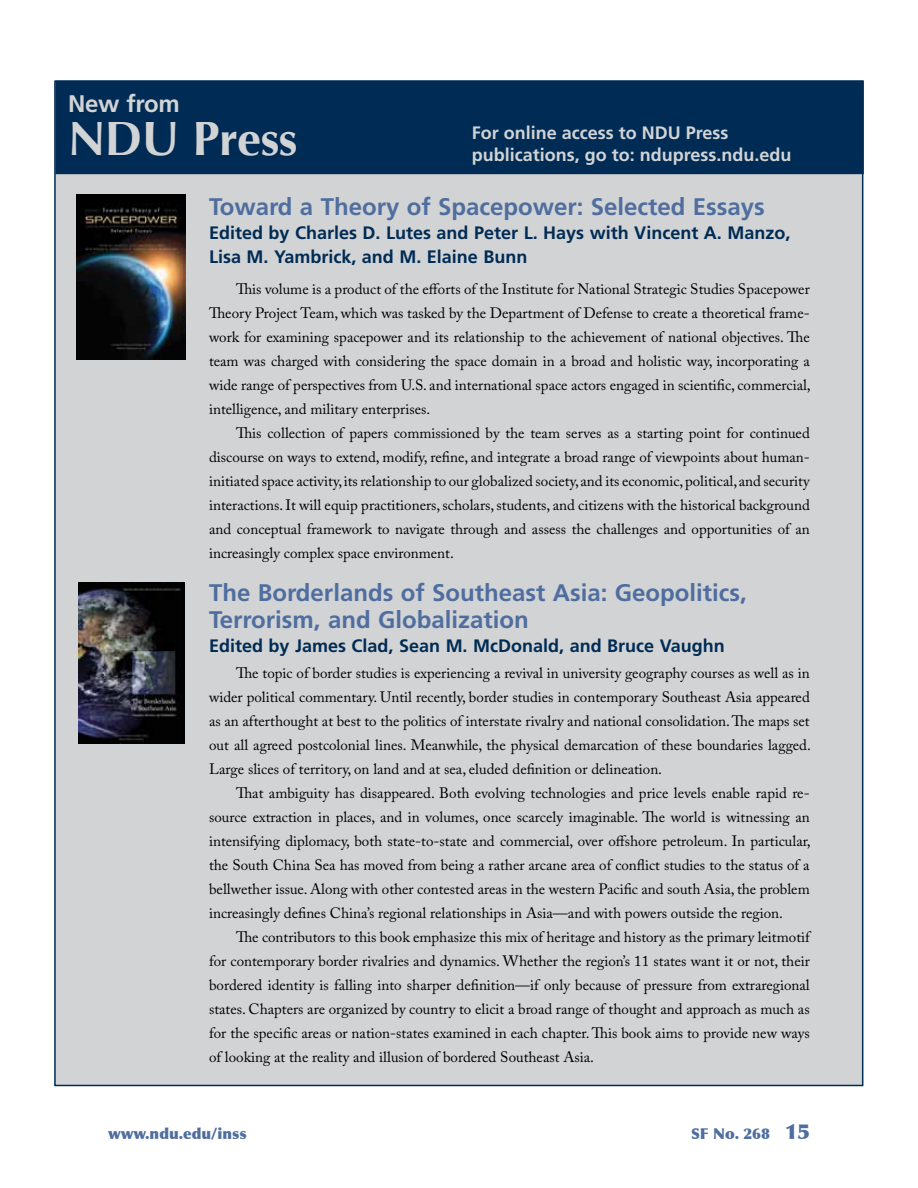
<style>
.page{position:relative;width:918px;height:1188px;background:#fff}
.page>*{position:absolute;margin:0;border:0;box-sizing:border-box;transform-origin:0 0}
.t1{font:700 48px "Optima";letter-spacing:-.01em;color:#d1d3d4}
.t2{font:700 24px/27px "Frutiger LT Std";color:#4f6e9f}
.t3{font:700 24px "Frutiger LT Std";color:#d1d3d4}
.t4{font:700 18px/24px "Frutiger LT Std";color:#002b54}
.t5{font:700 18px/21.6px "Frutiger LT Std";color:#d1d3d4}
.t6{font:15px/24px "Adobe Caslon Pro";color:#000;text-align:justify}
.t7{font:900 15px "Optima";color:#4f6e9f}
.s1{font-size:21px}
</style>
<div class="page">
<div style="left:54px;top:80px;width:809px;height:1006px;background:#d1d3d4;border:2px solid #002b54"></div>
<img style="left:78px;top:583px;width:107px;height:161px">
<img style="left:76px;top:195px;width:110px;height:164px">
<div style="left:55px;top:80px;width:809px;height:94px;background:#002b54;border:2px solid #002b54"></div>
<h2 class="t3" style="left:68px;top:90px;width:113px">New from</h2>
<h1 class="t1" style="left:68px;top:111px;width:231px">NDU Press</h1>
<p class="t5" style="left:472px;top:122px;width:321px">For online access to NDU Press publications, go to: ndupress.ndu.edu</p>
<h2 class="t2" style="left:209px;top:194px;width:557px">Toward a Theory of Spacepower: Selected Essays</h2>
<p class="t4" style="left:209px;top:221px;width:583px">Edited by Charles D. Lutes and Peter L. Hays with Vincent A. Manzo,<br>Lisa M. Yambrick, and M. Elaine Bunn</p>
<p class="t6" style="left:209px;top:277px;width:603px;text-indent:27px">This volume is a product of the efforts of the Institute for National Strategic Studies Spacepower Theory Project Team, which was tasked by the Department of Defense to create a theoretical frame&shy;work for examining spacepower and its relationship to the achievement of national objectives. The team was charged with considering the space domain in a broad and holistic way, incorporating a wide range of perspectives from U.S. and international space actors engaged in scientific, commercial, intelligence, and military enterprises.</p>
<p class="t6" style="left:209px;top:421px;width:602px;text-indent:27px">This collection of papers commissioned by the team serves as a starting point for continued discourse on ways to extend, modify, refine, and integrate a broad range of viewpoints about human&shy;initiated space activity, its relationship to our globalized society, and its economic, political, and security interactions. It will equip practitioners, scholars, students, and citizens with the historical background and conceptual framework to navigate through and assess the challenges and opportunities of an increasingly complex space environment.</p>
<h2 class="t2" style="left:209px;top:579px;width:539px">The Borderlands of Southeast Asia: Geopolitics,<br>Terrorism, and Globalization</h2>
<p class="t4" style="left:209px;top:634px;width:517px">Edited by James Clad, Sean M. McDonald, and Bruce Vaughn</p>
<p class="t6" style="left:209px;top:661px;width:603px;text-indent:27px">The topic of border studies is experiencing a revival in university geography courses as well as in wider political commentary. Until recently, border studies in contemporary Southeast Asia appeared as an afterthought at best to the politics of interstate rivalry and national consolidation. The maps set out all agreed postcolonial lines. Meanwhile, the physical demarcation of these boundaries lagged.<br>Large slices of territory, on land and at sea, eluded definition or delineation.</p>
<p class="t6" style="left:209px;top:781px;width:603px;text-indent:27px">That ambiguity has disappeared. Both evolving technologies and price levels enable rapid re&shy;source extraction in places, and in volumes, once scarcely imaginable. The world is witnessing an intensifying diplomacy, both state-to-state and commercial, over offshore petroleum. In particular, the South China Sea has moved from being a rather arcane area of conflict studies to the status of a bellwether issue. Along with other contested areas in the western Pacific and south Asia, the problem increasingly defines China’s regional relationships in Asia—and with powers outside the region.</p>
<p class="t6" style="left:209px;top:925px;width:602px;text-indent:27px">The contributors to this book emphasize this mix of heritage and history as the primary leitmotif for contemporary border rivalries and dynamics. Whether the region’s 11 states want it or not, their bordered identity is falling into sharper definition—if only because of pressure from extraregional states. Chapters are organized by country to elicit a broad range of thought and approach as much as for the specific areas or nation-states examined in each chapter. This book aims to provide new ways of looking at the reality and illusion of bordered Southeast Asia.</p>
<p class="t7" style="left:108px;top:1125px;width:140px">www.ndu.edu/inss</p>
<p class="t7" style="left:691px;top:1125px;width:120px">SF No. 268 <span class="s1">15</span></p>
</div>
